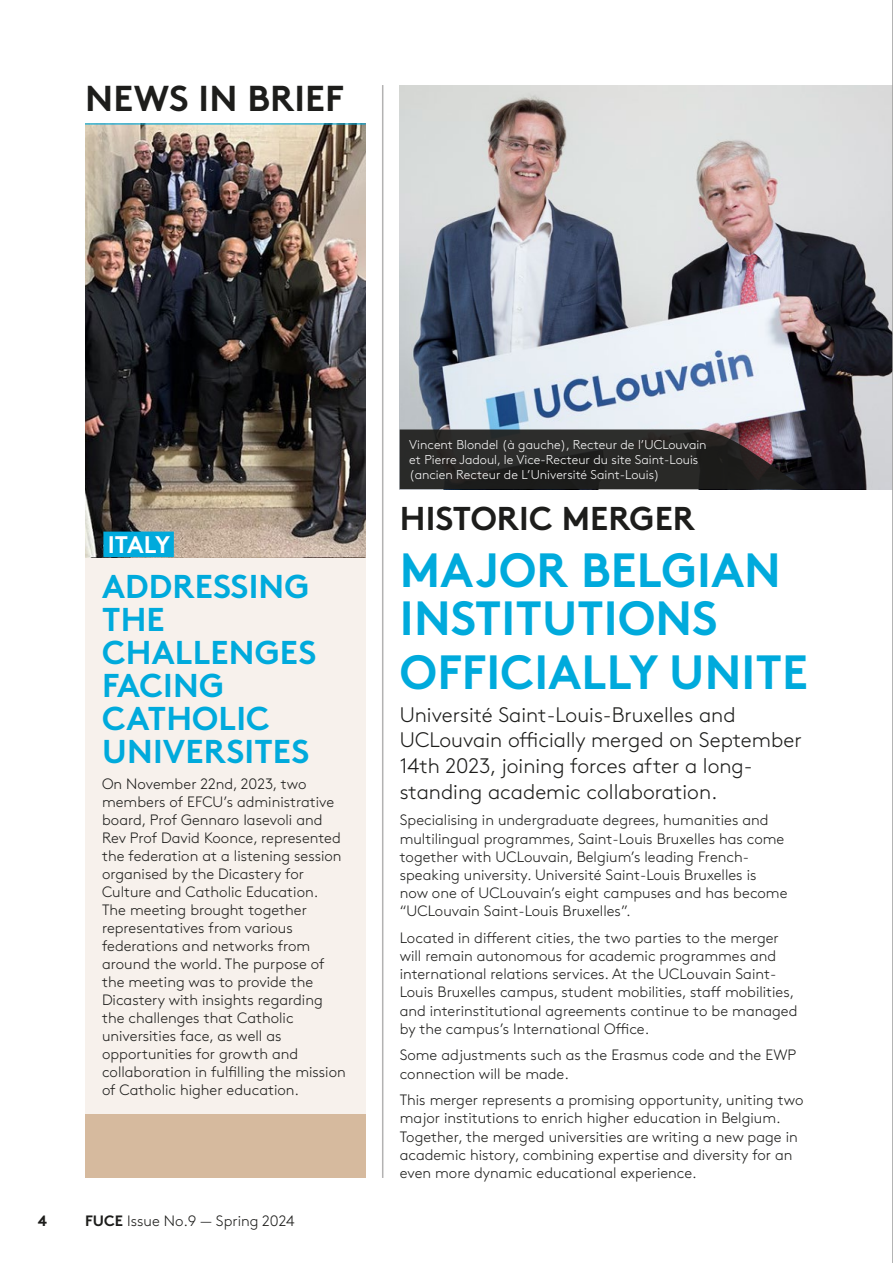
<style>
.page{position:relative;width:893px;height:1263px;background:#fff}
.page>*{position:absolute;margin:0;border:0;box-sizing:border-box;transform-origin:0 0}
.t1{font:700 48px/48px "Brown";letter-spacing:.005em;color:#00aadc}
.t2{font:700 36px "Brown";letter-spacing:.005em;color:#1d1d1b}
.NIB_-_Title{font:700 33px/33px "Brown";letter-spacing:.005em;color:#00aadc}
.NIB_-_Title-2{font:700 33px "Brown";letter-spacing:.005em;color:#1d1d1b}
.NIB_-_Country{font:700 24px "Brown";letter-spacing:-.025em;color:#fff}
.First_Para{font:300 21px/25.7px "Brown";color:#1d1d1b}
.t3{font:300 15px/18px "Brown";color:#1d1d1b}
.t4{font:700 15px "Brown";color:#1d1d1b}
.t5{font:300 12.75px/15.3px "Brown";color:#fff}
.s1{font-weight:700}
</style>
<div class="page">
<img style="left:400px;top:85px;width:492px;height:404px">
<svg style="left:400px;top:429px;width:408px;height:60px;background:#302d2d"></svg>
<div style="left:85px;top:557px;width:281px;height:557px;background:#f7f1ec"></div>
<img style="left:85px;top:124px;width:281px;height:433px">
<div style="left:103px;top:532px;width:71px;height:25px;background:#00aadc"></div>
<hr style="left:85px;top:123px;width:281px;height:1px;background:#00aadc">
<hr style="left:382px;top:85px;width:1px;height:1093px;background:#b3b2b2">
<div style="left:85px;top:1114px;width:281px;height:64px;background:#d6ba9e"></div>
<hr style="left:892px;top:0;width:1px;height:1263px;background:#9d9d9c">
<p class="t2" style="left:85px;top:69px;width:260px">NEWS IN BRIEF</p>
<p class="NIB_-_Country" style="left:108px;top:525px;width:64px">ITALY</p>
<p class="NIB_-_Title" style="left:102px;top:566px;width:216px">ADDRESSING<br>THE<br>CHALLENGES<br>FACING<br>CATHOLIC<br>UNIVERSITES</p>
<p class="t3" style="left:102px;top:774px;width:245px">On November 22nd, 2023, two members of EFCU’s administrative board, Prof Gennaro Iasevoli and<br>Rev Prof David Koonce, represented the federation at a listening session organised by the Dicastery for<br>Culture and Catholic Education.<br>The meeting brought together representatives from various federations and networks from around the world. The purpose of the meeting was to provide the<br>Dicastery with insights regarding the challenges that Catholic universities face, as well as opportunities for growth and collaboration in fulfilling the mission of Catholic higher education.</p>
<p class="t4" style="left:38px;top:1208px;width:11px">4</p>
<p class="t3" style="left:85px;top:1211px;width:211px"><span class="s1">FUCE</span> Issue No.9 — Spring 2024</p>
<p class="t5" style="left:409px;top:436px;width:299px">Vincent Blondel (à gauche), Recteur de l’UCLouvain et Pierre Jadoul, le Vice-Recteur du site Saint-Louis (ancien Recteur de L’Université Saint-Louis)</p>
<p class="NIB_-_Title-2" style="left:400px;top:492px;width:297px">HISTORIC MERGER</p>
<p class="t1" style="left:400px;top:541px;width:383px">MAJOR BELGIAN<br>INSTITUTIONS</p>
<p class="t1" style="left:400px;top:643px;width:409px">OFFICIALLY UNITE</p>
<p class="First_Para" style="left:400px;top:700px;width:404px">Université Saint-Louis-Bruxelles and UCLouvain officially merged on September 14th 2023, joining forces after a long&shy;standing academic collaboration.</p>
<p class="t3" style="left:400px;top:810px;width:389px">Specialising in undergraduate degrees, humanities and multilingual programmes, Saint-Louis Bruxelles has come together with UCLouvain, Belgium’s leading French&shy;speaking university. Université Saint-Louis Bruxelles is now one of UCLouvain’s eight campuses and has become “UCLouvain Saint-Louis Bruxelles”.</p>
<p class="t3" style="left:400px;top:927px;width:399px">Located in different cities, the two parties to the merger will remain autonomous for academic programmes and international relations services. At the UCLouvain Saint-Louis Bruxelles campus, student mobilities, staff mobilities, and interinstitutional agreements continue to be managed by the campus’s International Office.</p>
<p class="t3" style="left:400px;top:1045px;width:398px">Some adjustments such as the Erasmus code and the EWP connection will be made.</p>
<p class="t3" style="left:400px;top:1090px;width:405px">This merger represents a promising opportunity, uniting two major institutions to enrich higher education in Belgium.<br>Together, the merged universities are writing a new page in academic history, combining expertise and diversity for an even more dynamic educational experience.</p>
</div>
